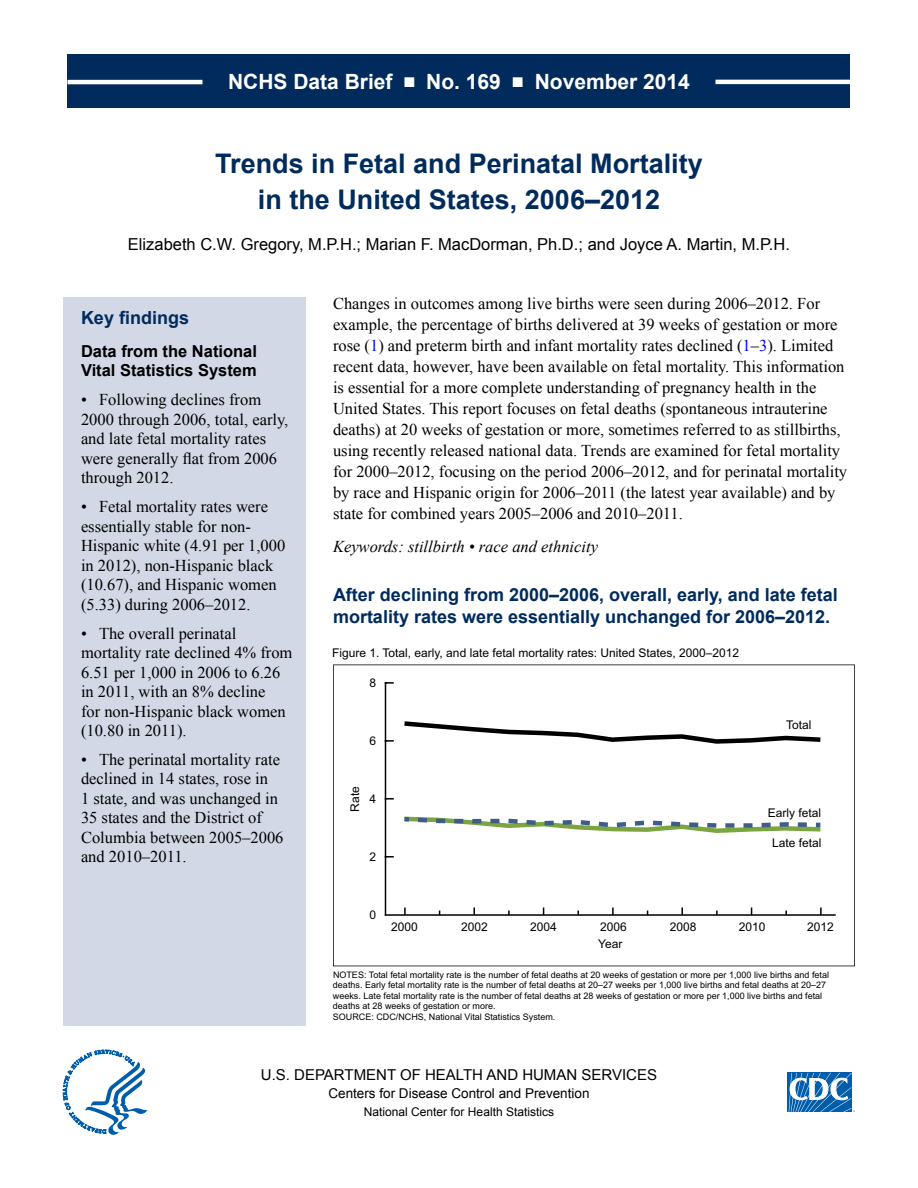
<style>
.page{position:relative;width:918px;height:1188px;background:#fff}
.page>*{position:absolute;margin:0;border:0;box-sizing:border-box;transform-origin:0 0}
.t1{font:700 27px/36px "Arial";color:#002b5c;text-align:center}
.t2{font:700 21px "Arial";color:#fff}
.t3{font:700 18px/22.5px "Arial";color:#002b5c}
.t4{font:16.5px/19.5px "Times New Roman";color:#000}
.t5{font:16.5px "Arial";color:#000}
.t6{font:700 16.5px/19.5px "Arial";color:#000}
.t7{font:italic 16.5px "Times New Roman";color:#000}
.t8{font:15px "Arial";color:#000}
.t9{font:13.5px "Arial";color:#000}
.t10{font:12px "Arial";color:#000}
.t11{font:12px "Arial";color:#010101}
.t12{font:9px/10.5px "Arial";color:#000}
.s1{color:#00f}
</style>
<div class="page">
<div style="left:68px;top:54px;width:782px;height:54px;background:#002b5c"></div>
<hr style="left:68px;top:80px;width:134px;height:4px;background:#fff">
<hr style="left:716px;top:80px;width:134px;height:4px;background:#fff">
<svg style="left:787px;top:1072px;width:65px;height:1px"></svg>
<div style="left:787px;top:1073px;width:64px;height:39px;background:#005daa"></div>
<svg style="left:789px;top:1073px;width:66px;height:39px"></svg>
<svg style="left:63px;top:1050px;width:84px;height:85px"></svg>
<div style="left:63px;top:297px;width:243px;height:729px;background:#d3d8e6"></div>
<svg style="left:333px;top:664px;width:522px;height:302px"></svg>
<hr style="left:386px;top:914px;width:449px;height:2px;background:#000">
<svg style="left:404px;top:908px;width:2px;height:7px"></svg>
<svg style="left:473px;top:908px;width:2px;height:7px"></svg>
<svg style="left:612px;top:908px;width:2px;height:7px"></svg>
<svg style="left:681px;top:908px;width:2px;height:7px"></svg>
<svg style="left:820px;top:908px;width:2px;height:7px"></svg>
<hr style="left:385px;top:683px;width:1px;height:232px;background:#000">
<svg style="left:386px;top:682px;width:7px;height:2px"></svg>
<svg style="left:386px;top:740px;width:7px;height:2px"></svg>
<svg style="left:386px;top:798px;width:7px;height:2px"></svg>
<svg style="left:386px;top:856px;width:7px;height:2px"></svg>
<svg style="left:400px;top:719px;width:425px;height:27px"></svg>
<svg style="left:400px;top:814px;width:425px;height:21px"></svg>
<p class="t2" style="left:228px;top:67px;width:463px">NCHS Data Brief ■ No. 169 ■ November 2014</p>
<h2 class="t1" style="left:215px;top:147px;width:489px">Trends in Fetal and Perinatal Mortality in the United States, 2006–2012</h2>
<p class="t5" style="left:128px;top:234px;width:664px">Elizabeth C.W. Gregory, M.P.H.; Marian F. MacDorman, Ph.D.; and Joyce A. Martin, M.P.H.</p>
<h4 class="t3" style="left:81px;top:307px;width:110px">Key findings</h4>
<p class="t6" style="left:81px;top:342px;width:178px">Data from the National<br>Vital Statistics System</p>
<p class="t4" style="left:81px;top:390px;width:209px">• Following declines from<br>2000 through 2006, total, early, and late fetal mortality rates</p>
<p class="t4" style="left:81px;top:448px;width:198px">were generally flat from 2006</p>
<p class="t4" style="left:81px;top:468px;width:94px">through 2012.</p>
<p class="t4" style="left:81px;top:497px;width:206px">• Fetal mortality rates were essentially stable for non-<br>Hispanic white (4.91 per 1,000 in 2012), non-Hispanic black (10.67), and Hispanic women</p>
<p class="t4" style="left:81px;top:594px;width:171px">(5.33) during 2006–2012.</p>
<p class="t4" style="left:81px;top:623px;width:213px">• The overall perinatal mortality rate declined 4% from</p>
<p class="t4" style="left:81px;top:662px;width:206px">6.51 per 1,000 in 2006 to 6.26 in 2011, with an 8% decline for non-Hispanic black women</p>
<p class="t4" style="left:81px;top:720px;width:107px">(10.80 in 2011).</p>
<p class="t4" style="left:81px;top:749px;width:204px">• The perinatal mortality rate declined in 14 states, rose in<br>1 state, and was unchanged in<br>35 states and the District of<br>Columbia between 2005–2006 and 2010–2011.</p>
<p class="t4" style="left:333px;top:292px;width:516px;line-height:21px">Changes in outcomes among live births were seen during 2006–2012. For example, the percentage of births delivered at 39 weeks of gestation or more rose (<span class="s1">1</span>) and preterm birth and infant mortality rates declined (<span class="s1">1</span>–<span class="s1">3</span>). Limited recent data, however, have been available on fetal mortality. This information is essential for a more complete understanding of pregnancy health in the United States. This report focuses on fetal deaths (spontaneous intrauterine deaths) at 20 weeks of gestation or more, sometimes referred to as stillbirths, using recently released national data. Trends are examined for fetal mortality for 2000–2012, focusing on the period 2006–2012, and for perinatal mortality by race and Hispanic origin for 2006–2011 (the latest year available) and by state for combined years 2005–2006 and 2010–2011.</p>
<p class="t7" style="left:333px;top:535px;width:267px">Keywords: stillbirth • race and ethnicity</p>
<p class="t3" style="left:333px;top:584px;width:506px">After declining from 2000–2006, overall, early, and late fetal mortality rates were essentially unchanged for 2006–2012.</p>
<p class="t10" style="left:332px;top:645px;width:409px">Figure 1. Total, early, and late fetal mortality rates: United States, 2000–2012</p>
<p class="t10" style="left:369px;top:675px;width:8px">8</p>
<p class="t10" style="left:369px;top:733px;width:8px">6</p>
<p class="t10" style="left:347px;top:812px;width:27px;rotate:-90deg">Rate</p>
<p class="t10" style="left:369px;top:791px;width:8px">4</p>
<p class="t10" style="left:369px;top:849px;width:8px">2</p>
<p class="t11" style="left:786px;top:717px;width:27px">Total</p>
<p class="t11" style="left:768px;top:804px;width:55px">Early fetal</p>
<p class="t11" style="left:772px;top:835px;width:51px">Late fetal</p>
<p class="t10" style="left:369px;top:907px;width:8px">0</p>
<p class="t10" style="left:391px;top:919px;width:28px">2000</p>
<p class="t10" style="left:461px;top:919px;width:28px">2002</p>
<p class="t10" style="left:530px;top:919px;width:28px">2004</p>
<p class="t10" style="left:600px;top:919px;width:28px">2006</p>
<p class="t10" style="left:670px;top:919px;width:28px">2008</p>
<p class="t10" style="left:739px;top:919px;width:28px">2010</p>
<p class="t10" style="left:807px;top:919px;width:28px">2012</p>
<p class="t10" style="left:598px;top:936px;width:26px">Year</p>
<p class="t12" style="left:333px;top:970px;width:498px">NOTES: Total fetal mortality rate is the number of fetal deaths at 20 weeks of gestation or more per 1,000 live births and fetal deaths. Early fetal mortality rate is the number of fetal deaths at 20–27 weeks per 1,000 live births and fetal deaths at 20–27 weeks. Late fetal mortality rate is the number of fetal deaths at 28 weeks of gestation or more per 1,000 live births and fetal deaths at 28 weeks of gestation or more.<br>SOURCE: CDC/NCHS, National Vital Statistics System.</p>
<p class="t8" style="left:261px;top:1065px;width:398px">U.S. DEPARTMENT OF HEALTH AND HUMAN SERVICES</p>
<p class="t9" style="left:328px;top:1084px;width:263px">Centers for Disease Control and Prevention</p>
<p class="t10" style="left:364px;top:1104px;width:192px">National Center for Health Statistics</p>
</div>
